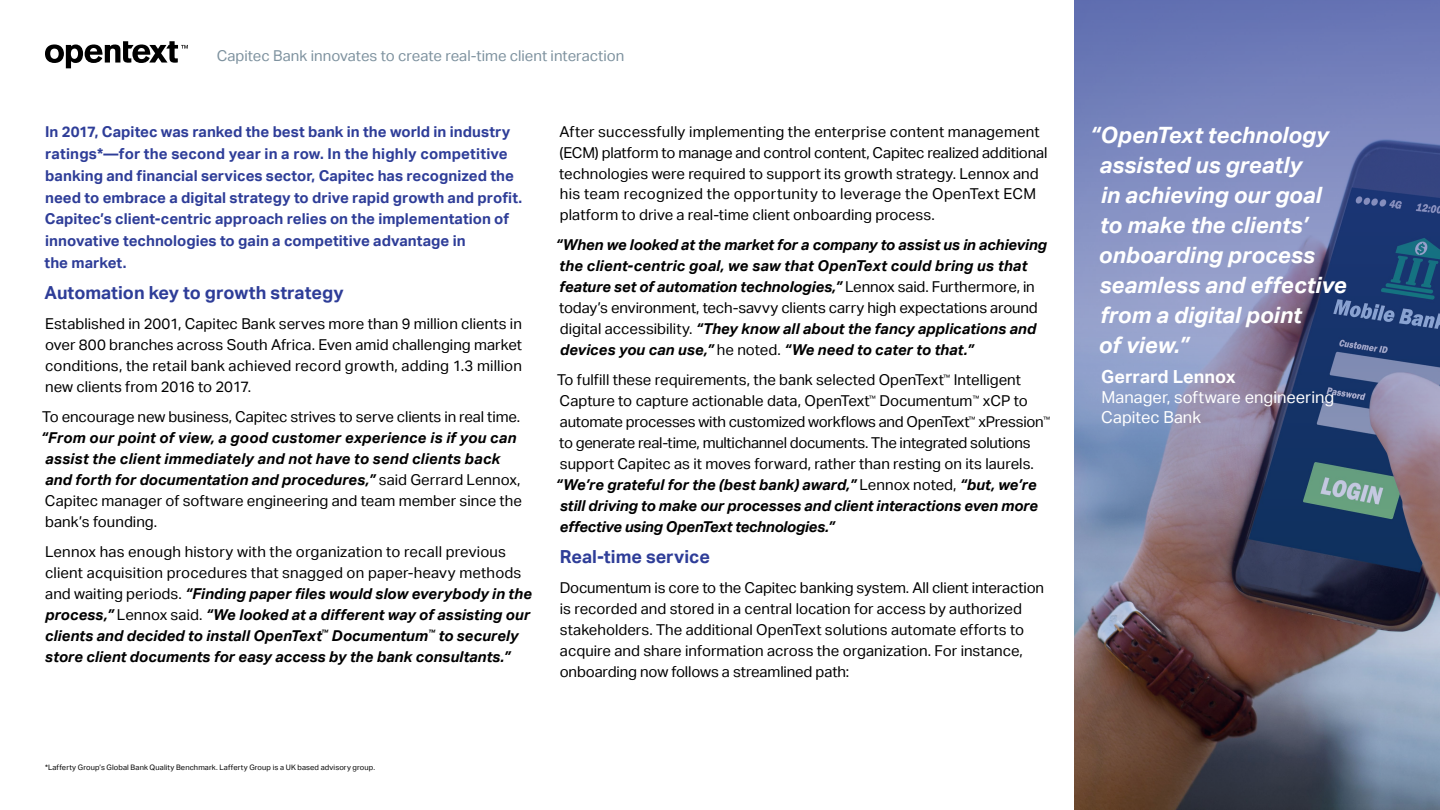
<style>
.page{position:relative;width:1440px;height:810px;background:#fff}
.page>*{position:absolute;margin:0;border:0;box-sizing:border-box;transform-origin:0 0}
.t1{font:italic 700 22.5px/30px "Aktiv Grotesk";color:#fff}
.t2{font:700 18px "Aktiv Grotesk";color:#2e3d98}
.t3{font:700 18px "Aktiv Grotesk";color:#fff}
.t4{font:16.5px/19.8px "Aktiv Grotesk";color:#fff}
.t5{font:15px/21px "Aktiv Grotesk";color:#000}
.t6{font:italic 700 15px/21px "Aktiv Grotesk";color:#000}
.t7{font:700 15px/21.8px "Aktiv Grotesk";color:#2e3d98}
.t8{font:15px "Aktiv Grotesk";color:#7e929f}
.t9{font:7.5px "Aktiv Grotesk";letter-spacing:.015em;color:#000}
.s1{font-weight:400;font-style:normal}
.s2{font-weight:700;font-style:italic}
</style>
<div class="page">
<svg style="left:45px;top:41px;width:143px;height:27px"></svg>
<img style="left:1074px;top:0;width:366px;height:810px">
<p class="t8" style="left:217px;top:47px;width:409px">Capitec Bank innovates to create real-time client interaction</p>
<p class="t7" style="left:45px;top:121px;width:479px">In 2017, Capitec was ranked the best bank in the world in industry ratings*—for the second year in a row. In the highly competitive banking and financial services sector, Capitec has recognized the need to embrace a digital strategy to drive rapid growth and profit.<br>Capitec’s client-centric approach relies on the implementation of innovative technologies to gain a competitive advantage in<br>the market.</p>
<p class="t2" style="left:45px;top:282px;width:300px">Automation key to growth strategy</p>
<p class="t5" style="left:45px;top:313px;width:479px;text-align:justify">Established in 2001, Capitec Bank serves more than 9 million clients in over 800 branches across South Africa. Even amid challenging market conditions, the retail bank achieved record growth, adding 1.3 million new clients from 2016 to 2017.</p>
<p class="t5" style="left:42px;top:406px;width:479px">To encourage new business, Capitec strives to serve clients in real time.</p>
<p class="t6" style="left:41px;top:427px;width:483px">“From our point of view, a good customer experience is if you can assist the client immediately and not have to send clients back and forth for documentation and procedures,” <span class="s1">said Gerrard Lennox, Capitec manager of software engineering and team member since the bank’s founding.</span></p>
<p class="t6" style="left:45px;top:541px;width:488px"><span class="s1">Lennox has enough history with the organization to recall previous client acquisition procedures that snagged on paper-heavy methods and waiting periods.</span> “Finding paper files would slow everybody in the process,” <span class="s1">Lennox said.</span> “We looked at a different way of assisting our clients and decided to install OpenText<sup>™</sup> Documentum<sup>™</sup> to securely store client documents for easy access by the bank consultants.”</p>
<p class="t5" style="left:559px;top:122px;width:490px;line-height:20.7px">After successfully implementing the enterprise content management (ECM) platform to manage and control content, Capitec realized additional technologies were required to support its growth strategy. Lennox and his team recognized the opportunity to leverage the OpenText ECM platform to drive a real-time client onboarding process.</p>
<p class="t6" style="left:556px;top:235px;width:493px">“When we looked at the market for a company to assist us in achieving the client-centric goal, we saw that OpenText could bring us that feature set of automation technologies,” <span class="s1">Lennox said. Furthermore, in today’s environment, tech-savvy clients carry high expectations around digital accessibility.</span> “They know all about the fancy applications and devices you can use,” <span class="s1">he noted.</span> “We need to cater to that.”</p>
<p class="t5" style="left:556px;top:370px;width:496px">To fulfill these requirements, the bank selected OpenText<sup>™</sup> Intelligent Capture to capture actionable data, OpenText<sup>™</sup> Documentum<sup>™</sup> xCP to automate processes with customized workflows and OpenText<sup>™</sup> xPression<sup>™ </sup>to generate real-time, multichannel documents. The integrated solutions support Capitec as it moves forward, rather than resting on its laurels. <span class="s2">“We’re grateful for the (best bank) award,”</span> Lennox noted, <span class="s2">“but, we’re still driving to make our processes and client interactions even more effective using OpenText technologies.”</span></p>
<p class="t2" style="left:560px;top:546px;width:152px">Real-time service</p>
<p class="t5" style="left:560px;top:577px;width:486px">Documentum is core to the Capitec banking system. All client interaction is recorded and stored in a central location for access by authorized stakeholders. The additional OpenText solutions automate efforts to acquire and share information across the organization. For instance, onboarding now follows a streamlined path:</p>
<p class="t9" style="left:45px;top:763px;width:332px">*Lafferty Group’s Global Bank Quality Benchmark. Lafferty Group is a UK based advisory group.</p>
<h1 class="t1" style="left:1099px;top:120px;width:250px;text-indent:-9px">“OpenText technology assisted us greatly<br>in achieving our goal to make the clients’ onboarding process seamless and effective from a digital point<br>of view.”</h1>
<p class="t3" style="left:1101px;top:367px;width:136px">Gerrard Lennox</p>
<p class="t4" style="left:1101px;top:388px;width:235px">Manager, software engineering<br>Capitec Bank</p>
</div>
